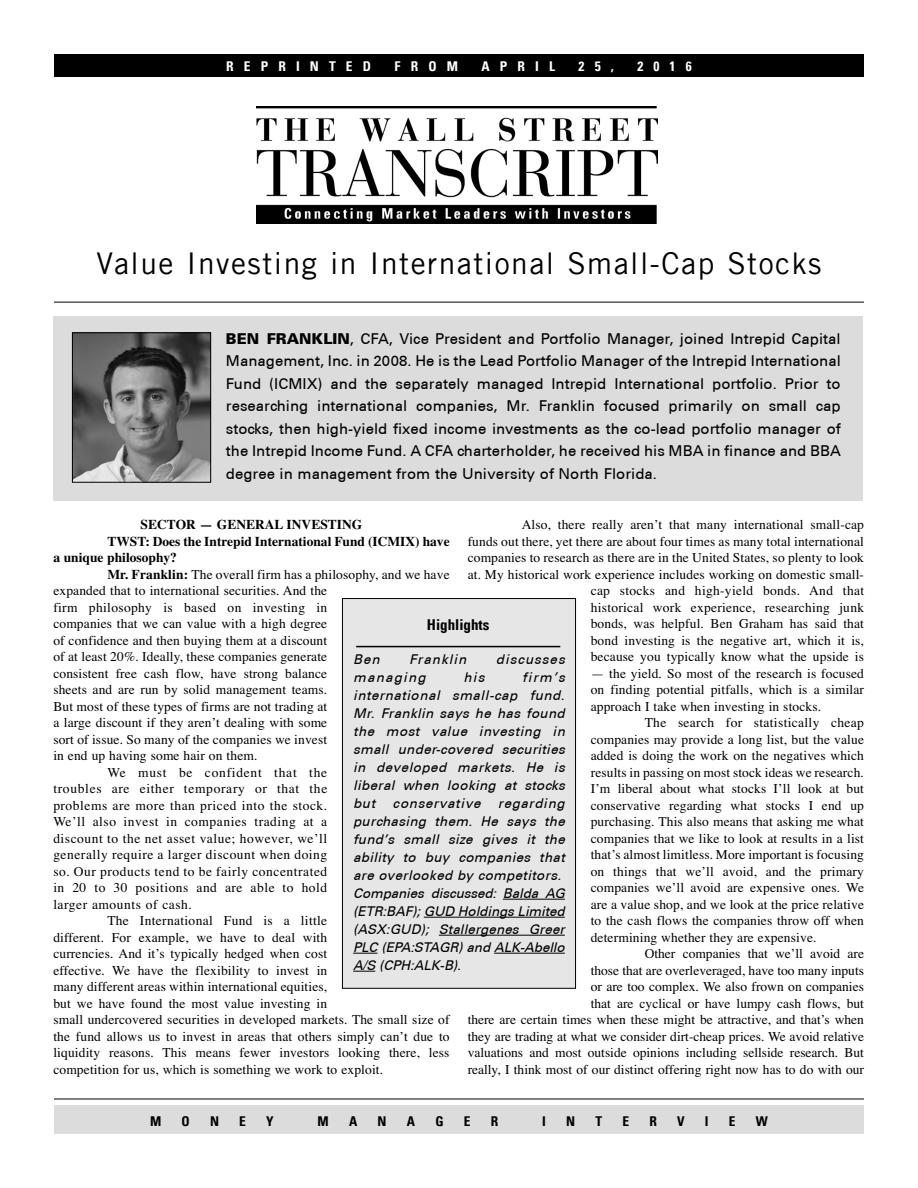
<style>
.page{position:relative;width:918px;height:1188px;background:#fff}
.page>*{position:absolute;margin:0;border:0;box-sizing:border-box;transform-origin:0 0}
.Industry{font:30px "Trade Gothic LT";letter-spacing:.05em;color:#000}
.Biography_FOR_SERIOU{font:500 15px/22.5px "Univers CE";color:#000;text-align:justify}
.t1{font:700 condensed 15px "Univers LT";color:#000}
.Regular_Pullquote{font:13.5px/16.5px "Times";letter-spacing:.01em;color:#000;text-align:justify}
.Highlights{font:italic 13.5px/18px "Univers CE";letter-spacing:.02em;color:#000;text-align:justify}
.Regular_Pullquote-2{font:700 13.5px/16.5px "Times";color:#000}
.t2{font:700 condensed 13.5px "Univers LT";letter-spacing:.75em;color:#fff}
.t3{font:700 condensed 13.5px "Univers LT";color:#000}
.Highlights-2{font:italic 13.5px "Univers CE";letter-spacing:.07em;color:#000}
.Highlights-3{font:italic 13.5px "Univers CE";letter-spacing:.045em;color:#000}
.Highlights-4{font:italic 13.5px "Univers CE";letter-spacing:.085em;color:#000}
.s1{font-weight:900}
.s2{font-weight:700}
</style>
<div class="page">
<div style="left:53px;top:316px;width:810px;height:185px;background:#dcdcdc"></div>
<hr style="left:54px;top:302px;width:810px;height:1px;background:#000">
<div style="left:54px;top:1105px;width:810px;height:29px;background:#dcdcdc"></div>
<hr style="left:54px;top:1099px;width:810px;height:1px;background:#000">
<div style="left:54px;top:54px;width:810px;height:22px;background:#000"></div>
<img style="left:257px;top:106px;width:401px;height:118px">
<img style="left:74px;top:335px;width:135px;height:145px">
<div style="left:72px;top:333px;width:139px;height:149px;border:1px solid #000"></div>
<div style="left:342px;top:599px;width:234px;height:389px;background:#e6e6e6"></div>
<hr style="left:356px;top:646px;width:204px;height:1px;background:#000">
<hr style="left:503px;top:899px;width:62px;height:1px;background:#000">
<hr style="left:424px;top:917px;width:141px;height:1px;background:#000">
<hr style="left:439px;top:935px;width:126px;height:1px;background:#000">
<svg style="left:353px;top:953px;width:24px;height:1px"></svg>
<hr style="left:494px;top:953px;width:71px;height:1px;background:#000">
<svg style="left:353px;top:971px;width:22px;height:1px"></svg>
<div style="left:342px;top:598px;width:234px;height:390px;border:1px solid #000"></div>
<p class="t2" style="left:226px;top:58px;width:146px">REPRINTED</p>
<p class="t2" style="left:395px;top:58px;width:65px">FROM</p>
<p class="t2" style="left:482px;top:58px;width:75px">APRIL</p>
<p class="t2" style="left:579px;top:58px;width:37px">25,</p>
<p class="t2" style="left:637px;top:58px;width:56px">2016</p>
<p class="Industry" style="left:96px;top:245px;width:727px">Value Investing in International Small-Cap Stocks</p>
<p class="Biography_FOR_SERIOU" style="left:226px;top:327px;width:617px"><span class="s1">BEN FRANKLIN</span>, CFA, Vice President and Portfolio Manager, joined Intrepid Capital Management, Inc. in 2008. He is the Lead Portfolio Manager of the Intrepid International Fund (ICMIX) and the separately managed Intrepid International portfolio. Prior to researching international companies, Mr. Franklin focused primarily on small cap stocks, then high-yield fixed income investments as the co-lead portfolio manager of the Intrepid Income Fund. A CFA charterholder, he received his MBA in finance and BBA degree in management from the University of North Florida.</p>
<p class="Regular_Pullquote-2" style="left:141px;top:517px;width:223px">SECTOR — GENERAL INVESTING</p>
<p class="Regular_Pullquote-2" style="left:53px;top:533px;width:398px;text-indent:54px">TWST: Does the Intrepid International Fund (ICMIX) have a unique philosophy?</p>
<p class="Regular_Pullquote" style="left:53px;top:567px;width:398px;text-align:left;text-indent:54px"><span class="s2">Mr. Franklin:</span> The overall firm has a philosophy, and we have expanded that to international securities. And the<br>firm philosophy is based on investing in<br>companies that we can value with a high degree<br>of confidence and then buying them at a discount<br>of at least 20%. Ideally, these companies generate<br>consistent free cash flow, have strong balance<br>sheets and are run by solid management teams.<br>But most of these types of firms are not trading at<br>a large discount if they aren’t dealing with some<br>sort of issue. So many of the companies we invest<br>in end up having some hair on them.</p>
<p class="Regular_Pullquote" style="left:53px;top:765px;width:276px;text-indent:54px">We must be confident that the troubles are either temporary or that the problems are more than priced into the stock.<br>We’ll also invest in companies trading at a discount to the net asset value; however, we’ll generally require a larger discount when doing so. Our products tend to be fairly concentrated in 20 to 30 positions and are able to hold larger amounts of cash.</p>
<p class="Regular_Pullquote" style="left:53px;top:913px;width:398px;text-align:left;text-indent:54px">The International Fund is a little<br>different. For example, we have to deal with<br>currencies. And it’s typically hedged when cost<br>effective. We have the flexibility to invest in<br>many different areas within international equities,<br>but we have found the most value investing in<br>small undercovered securities in developed markets. The small size of the fund allows us to invest in areas that others simply can’t due to liquidity reasons. This means fewer investors looking there, less competition for us, which is something we work to exploit.</p>
<p class="Regular_Pullquote" style="left:468px;top:517px;width:398px;text-align:right">Also, there really aren’t that many international small-cap<br>funds out there, yet there are about four times as many total international companies to research as there are in the United States, so plenty to look at. My historical work experience includes working on domestic small&shy;cap stocks and high-yield bonds. And that<br>historical work experience, researching junk<br>bonds, was helpful. Ben Graham has said that<br>bond investing is the negative art, which it is,<br>because you typically know what the upside is</p>
<p class="Regular_Pullquote" style="left:591px;top:666px;width:275px">— the yield. So most of the research is focused on finding potential pitfalls, which is a similar approach I take when investing in stocks.</p>
<p class="Regular_Pullquote" style="left:591px;top:715px;width:275px;text-indent:54px">The search for statistically cheap companies may provide a long list, but the value added is doing the work on the negatives which results in passing on most stock ideas we research.<br>I’m liberal about what stocks I’ll look at but conservative regarding what stocks I end up purchasing. This also means that asking me what companies that we like to look at results in a list that’s almost limitless. More important is focusing on things that we’ll avoid, and the primary companies we’ll avoid are expensive ones. We are a value shop, and we look at the price relative to the cash flows the companies throw off when determining whether they are expensive.</p>
<p class="Regular_Pullquote" style="left:468px;top:946px;width:398px;text-align:right">Other companies that we’ll avoid are<br>those that are overleveraged, have too many inputs<br>or are too complex. We also frown on companies<br>that are cyclical or have lumpy cash flows, but<br>there are certain times when these might be attractive, and that’s when they are trading at what we consider dirt-cheap prices. We avoid relative valuations and most outside opinions including sellside research. But really, I think most of our distinct offering right now has to do with our</p>
<p class="t1" style="left:427px;top:616px;width:64px">Highlights</p>
<p class="Highlights" style="left:353px;top:650px;width:28px">Ben</p>
<p class="Highlights-2" style="left:409px;top:651px;width:59px">Franklin</p>
<p class="Highlights-2" style="left:496px;top:651px;width:71px">discusses</p>
<p class="Highlights-4" style="left:353px;top:669px;width:74px">managing</p>
<p class="Highlights" style="left:463px;top:668px;width:23px">his</p>
<p class="Highlights" style="left:353px;top:668px;width:213px;text-indent:169px">firm’s international small-cap fund.<br>Mr. Franklin says he has found the most value investing in small under-covered securities in developed markets. He is liberal when looking at stocks but</p>
<p class="Highlights" style="left:353px;top:794px;width:213px;text-indent:145px">regarding purchasing them. He says the fund’s small size gives it the ability to buy companies that are overlooked by competitors.</p>
<p class="Highlights" style="left:353px;top:884px;width:213px">Companies discussed: Balda AG (ETR:BAF); GUD Holdings Limited (ASX:GUD); Stallergenes Greer PLC (EPA:STAGR) and ALK-Abello A/S (CPH:ALK-B).</p>
<p class="Highlights-3" style="left:393px;top:795px;width:89px">conservative</p>
<p class="t3" style="left:150px;top:1113px;width:13px">M</p>
<p class="t3" style="left:182px;top:1113px;width:10px">O</p>
<p class="t3" style="left:210px;top:1113px;width:11px">N</p>
<p class="t3" style="left:239px;top:1113px;width:8px">E</p>
<p class="t3" style="left:266px;top:1113px;width:9px">Y</p>
<p class="t3" style="left:318px;top:1113px;width:13px">M</p>
<p class="t3" style="left:349px;top:1113px;width:10px">A</p>
<p class="t3" style="left:378px;top:1113px;width:11px">N</p>
<p class="t3" style="left:407px;top:1113px;width:10px">A</p>
<p class="t3" style="left:435px;top:1113px;width:10px">G</p>
<p class="t3" style="left:464px;top:1113px;width:8px">E</p>
<p class="t3" style="left:491px;top:1113px;width:9px">R</p>
<p class="t3" style="left:542px;top:1113px;width:5px">I</p>
<p class="t3" style="left:566px;top:1113px;width:11px">N</p>
<p class="t3" style="left:595px;top:1113px;width:8px">T</p>
<p class="t3" style="left:622px;top:1113px;width:8px">E</p>
<p class="t3" style="left:649px;top:1113px;width:9px">R</p>
<p class="t3" style="left:677px;top:1113px;width:9px">V</p>
<p class="t3" style="left:705px;top:1113px;width:5px">I</p>
<p class="t3" style="left:729px;top:1113px;width:8px">E</p>
<p class="t3" style="left:756px;top:1113px;width:14px">W</p>
</div>
